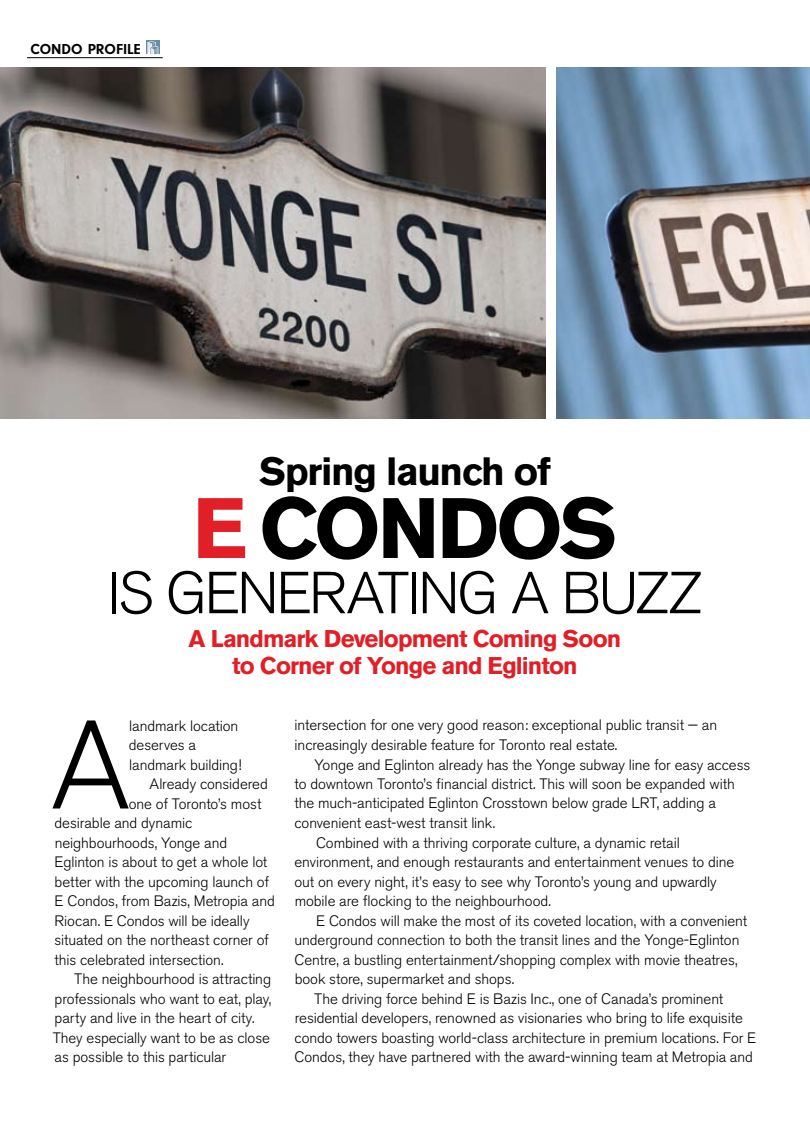
<style>
.page{position:relative;width:810px;height:1134px;background:#fff}
.page>*{position:absolute;margin:0;border:0;box-sizing:border-box;transform-origin:0 0}
.t1{font:132px "Neuzeit Gro T Ligh";color:#000}
.t2{font:700 84.75px "Akzidenz Grotesk BE";letter-spacing:-.035em;color:#000}
.t3{font:300 58.65px "Akzidenz Grotesk BE";letter-spacing:-.04em;color:#000}
.t4{font:700 39.15px "Akzidenz Grotesk BE";letter-spacing:-.03em;color:#000}
.t5{font:700 24px/27px "Akzidenz Grotesk BE";letter-spacing:-.035em;color:#e21f26;text-align:center}
.t6{font:300 15px/19.5px "Akzidenz Grotesk BE";letter-spacing:-.005em;color:#000}
.t7{font:700 15px "Neuzeit Gro T";color:#000}
.s1{color:#e21f26}
</style>
<div class="page">
<hr style="left:27px;top:57px;width:136px;height:1px;background:#000">
<svg style="left:146px;top:41px;width:13px;height:13px"></svg>
<svg style="left:147px;top:41px;width:11px;height:13px"></svg>
<img style="left:0;top:68px;width:546px;height:350px">
<img style="left:556px;top:68px;width:254px;height:350px">
<p class="t7" style="left:31px;top:41px;width:112px">CONDO PROFILE</p>
<h3 class="t4" style="left:259px;top:448px;width:293px">Spring launch of</h3>
<h2 class="t2" style="left:193px;top:479px;width:426px"><span class="s1">E</span> CONDOS</h2>
<h3 class="t3" style="left:108px;top:560px;width:596px">IS GENERATING A BUZZ</h3>
<h3 class="t5" style="left:189px;top:626px;width:434px">A Landmark Development Coming Soon to Corner of Yonge and Eglinton</h3>
<h1 class="t1" style="left:52px;top:695px;width:80px">A</h1>
<p class="t6" style="left:129px;top:716px;width:111px">landmark location</p>
<p class="t6" style="left:129px;top:735px;width:69px">deserves a</p>
<p class="t6" style="left:129px;top:755px;width:114px">landmark building!</p>
<p class="t6" style="left:150px;top:774px;width:120px">Already considered</p>
<p class="t6" style="left:129px;top:794px;width:134px">one of Toronto’s most</p>
<p class="t6" style="left:55px;top:813px;width:139px">desirable and dynamic</p>
<p class="t6" style="left:55px;top:833px;width:174px">neighbourhoods, Yonge and</p>
<p class="t6" style="left:55px;top:852px;width:214px">Eglinton is about to get a whole lot</p>
<p class="t6" style="left:55px;top:872px;width:216px">better with the upcoming launch of</p>
<p class="t6" style="left:55px;top:891px;width:222px">E Condos, from Bazis, Metropia and</p>
<p class="t6" style="left:55px;top:911px;width:196px">Riocan. E Condos will be ideally</p>
<p class="t6" style="left:54px;top:930px;width:216px">situated on the northeast corner of</p>
<p class="t6" style="left:55px;top:950px;width:171px">this celebrated intersection.</p>
<p class="t6" style="left:74px;top:969px;width:198px">The neighbourhood is attracting</p>
<p class="t6" style="left:55px;top:989px;width:218px">professionals who want to eat, play,</p>
<p class="t6" style="left:55px;top:1008px;width:201px">party and live in the heart of city.</p>
<p class="t6" style="left:53px;top:1028px;width:219px">They especially want to be as close</p>
<p class="t6" style="left:55px;top:1047px;width:173px">as possible to this particular</p>
<p class="t6" style="left:295px;top:716px;width:424px">intersection for one very good reason: exceptional public transit — an increasingly desirable feature for Toronto real estate.</p>
<p class="t6" style="left:315px;top:755px;width:437px">Yonge and Eglinton already has the Yonge subway line for easy access</p>
<p class="t6" style="left:295px;top:774px;width:442px">to downtown Toronto’s financial district. This will soon be expanded with</p>
<p class="t6" style="left:295px;top:794px;width:423px">the much-anticipated Eglinton Crosstown below grade LRT, adding a</p>
<p class="t6" style="left:295px;top:813px;width:202px">convenient east-west transit link.</p>
<p class="t6" style="left:316px;top:833px;width:365px">Combined with a thriving corporate culture, a dynamic retail</p>
<p class="t6" style="left:295px;top:852px;width:441px">environment, and enough restaurants and entertainment venues to dine</p>
<p class="t6" style="left:295px;top:872px;width:424px">out on every night, it’s easy to see why Toronto’s young and upwardly</p>
<p class="t6" style="left:295px;top:891px;width:258px">mobile are flocking to the neighbourhood.</p>
<p class="t6" style="left:316px;top:911px;width:433px">E Condos will make the most of its coveted location, with a convenient</p>
<p class="t6" style="left:294px;top:930px;width:447px">underground connection to both the transit lines and the Yonge-Eglinton</p>
<p class="t6" style="left:294px;top:950px;width:445px">Centre, a bustling entertainment/shopping complex with movie theatres,</p>
<p class="t6" style="left:295px;top:969px;width:221px">book store, supermarket and shops.</p>
<p class="t6" style="left:314px;top:989px;width:411px">The driving force behind E is Bazis Inc., one of Canada’s prominent</p>
<p class="t6" style="left:295px;top:1008px;width:450px">residential developers, renowned as visionaries who bring to life exquisite</p>
<p class="t6" style="left:295px;top:1028px;width:463px">condo towers boasting world-class architecture in premium locations. For E</p>
<p class="t6" style="left:294px;top:1047px;width:460px">Condos, they have partnered with the award-winning team at Metropia and</p>
</div>
